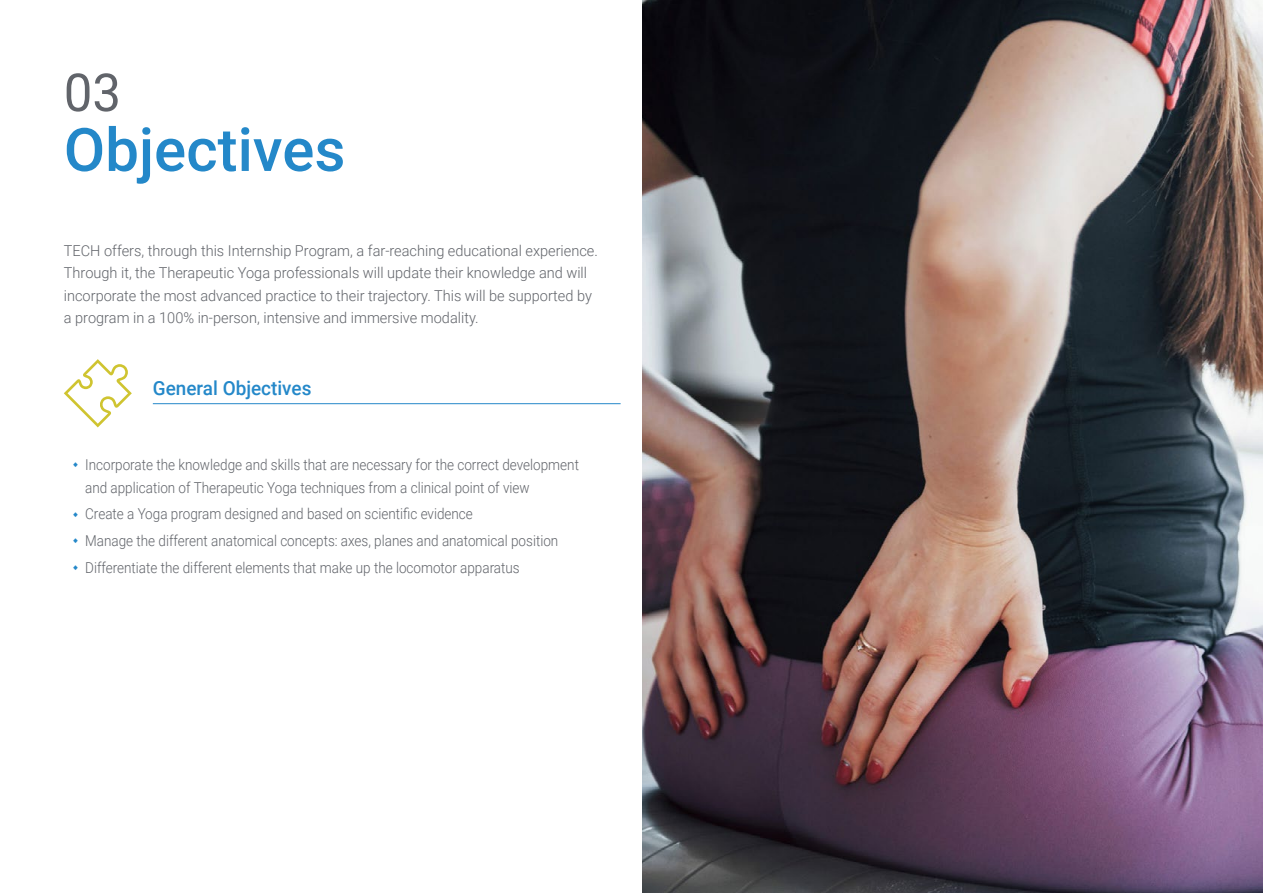
<style>
.page{position:relative;width:1263px;height:893px;background:#fff}
.page>*{position:absolute;margin:0;border:0;box-sizing:border-box;transform-origin:0 0}
.t1{font:500 60px "Roboto";color:#2488c9}
.t2{font:52.5px "Roboto";color:#61646a}
.t3{font:500 19.5px "Roboto";color:#2488c9}
.t4{font:300 15px/26.7px "Roboto";color:#61646a;scale:.9 1}
.t5{font:300 15px/22.5px "Roboto";color:#61646a}
</style>
<div class="page">
<img style="left:642px;top:0;width:621px;height:893px">
<hr style="left:153px;top:403px;width:468px;height:1px;background:#2488c9">
<svg style="left:64px;top:359px;width:68px;height:68px"></svg>
<h2 class="t2" style="left:64px;top:56px;width:59px">03</h2>
<h1 class="t1" style="left:64px;top:108px;width:283px">Objectives</h1>
<p class="t5" style="left:64px;top:239px;width:535px">TECH offers, through this Internship Program, a far-reaching educational experience.<br>Through it, the Therapeutic Yoga professionals will update their knowledge and will incorporate the most advanced practice to their trajectory. This will be supported by a program in a 100% in-person, intensive and immersive modality.</p>
<h3 class="t3" style="left:153px;top:375px;width:160px">General Objectives</h3>
<p class="t4" style="left:85px;top:453px;width:550px;line-height:22.5px">Incorporate the knowledge and skills that are necessary for the correct development and application of Therapeutic Yoga techniques from a clinical point of view</p>
<p class="t4" style="left:85px;top:500px;width:527px">Create a Yoga program designed and based on scientific evidence<br>Manage the different anatomical concepts: axes, planes and anatomical position<br>Differentiate the different elements that make up the locomotor apparatus</p>
</div>
